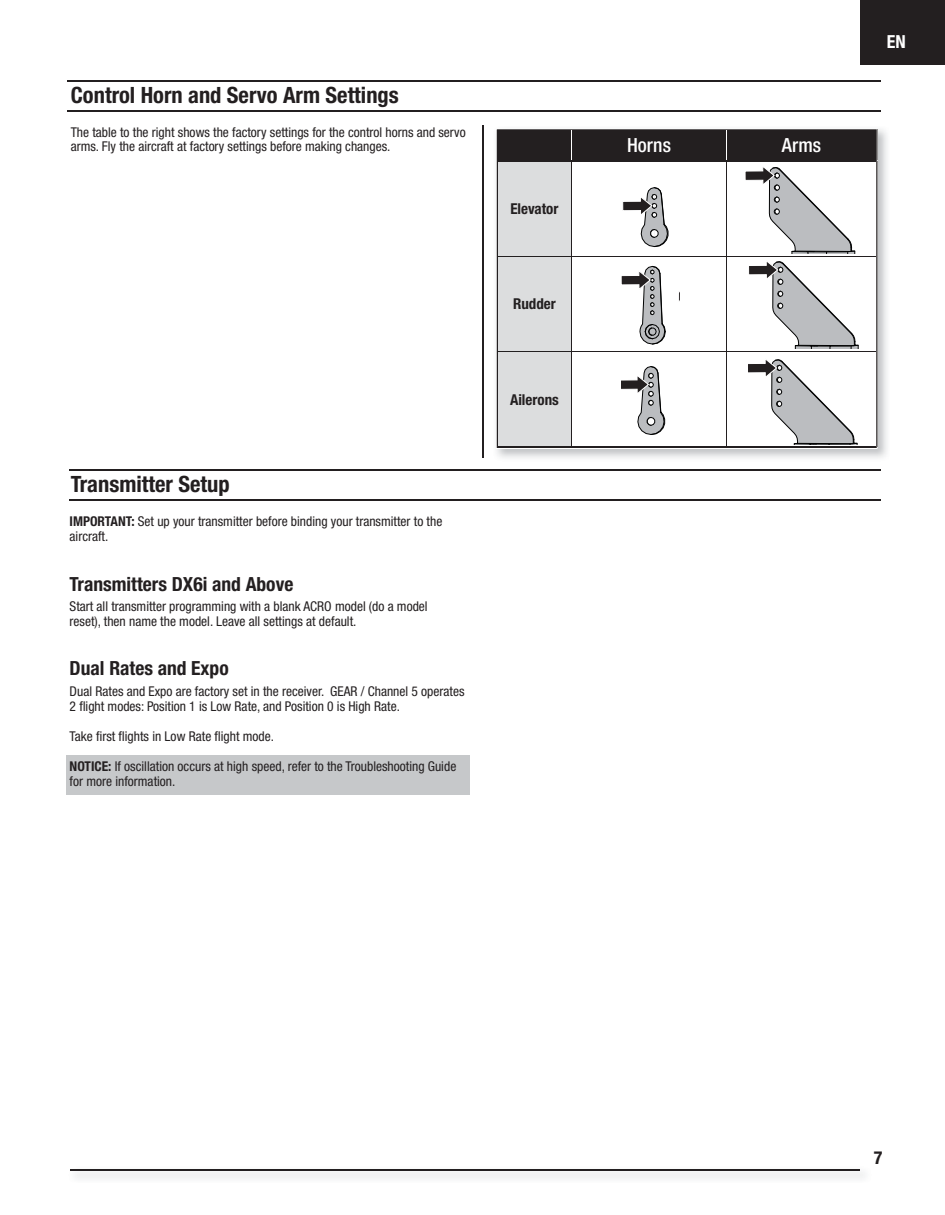
<style>
.page{position:relative;width:945px;height:1215px;background:#fff}
.page>*{position:absolute;margin:0;border:0;box-sizing:border-box;transform-origin:0 0}
.t1{font:700 condensed 22.5px "Helvetica Neue LT Std";color:#231f20}
.t2{font:700 condensed 19.5px "Helvetica Neue LT Std";color:#231f20}
.t3{font:500 condensed 19.5px "Helvetica Neue LT Std";color:#fff}
.t4{font:700 condensed 18px "Helvetica Neue LT Std";color:#fff}
.t5{font:700 condensed 18px "Helvetica Neue LT Std";color:#231f20}
.t6{font:700 condensed 15px "Helvetica Neue LT Std";color:#231f20}
.t7{font:condensed 13.5px/15px "Helvetica Neue LT Std";color:#231f20}
.s1{font-weight:700}
</style>
<div class="page">
<div style="left:860px;top:0;width:85px;height:64px;background:#231f20"></div>
<div style="left:70px;top:1169px;width:794px;height:9px;background:#f3f3f3"></div>
<hr style="left:71px;top:1169px;width:789px;height:2px;background:#231f20">
<div style="left:66px;top:755px;width:404px;height:40px;background:#c6c8ca"></div>
<hr style="left:68px;top:80px;width:813px;height:2px;background:#231f20">
<hr style="left:68px;top:110px;width:813px;height:2px;background:#231f20">
<svg style="left:496px;top:129px;width:382px;height:320px"></svg>
<hr style="left:482px;top:125px;width:2px;height:332px;background:#231f20">
<hr style="left:70px;top:499px;width:811px;height:1px;background:#231f20">
<hr style="left:70px;top:469px;width:811px;height:2px;background:#231f20">
<h1 class="t1" style="left:71px;top:87px;width:330px">Control Horn and Servo Arm Settings</h1>
<p class="t7" style="left:71px;top:127px;width:397px;line-height:13.5px">The table to the right shows the factory settings for the control horns and servo arms. Fly the aircraft at factory settings before making changes.</p>
<h2 class="t3" style="left:627px;top:138px;width:45px">Horns</h2>
<h2 class="t3" style="left:782px;top:138px;width:41px">Arms</h2>
<p class="t6" style="left:510px;top:203px;width:50px">Elevator</p>
<p class="t6" style="left:513px;top:299px;width:44px">Rudder</p>
<h1 class="t1" style="left:71px;top:476px;width:161px">Transmitter Setup</h1>
<p class="t7" style="left:70px;top:516px;width:374px"><span class="s1">IMPORTANT:</span> Set up your transmitter before binding your transmitter to the aircraft.</p>
<h2 class="t2" style="left:70px;top:577px;width:225px">Transmitters DX6i and Above</h2>
<p class="t7" style="left:70px;top:600px;width:360px">Start all transmitter programming with a blank ACRO model (do a model reset), then name the model. Leave all settings at default.</p>
<h2 class="t2" style="left:70px;top:661px;width:161px">Dual Rates and Expo</h2>
<p class="t7" style="left:70px;top:685px;width:396px">Dual Rates and Expo are factory set in the receiver. GEAR / Channel 5 operates<br>2 flight modes: Position 1 is Low Rate, and Position 0 is High Rate.</p>
<p class="t7" style="left:70px;top:730px;width:206px">Take first flights in Low Rate flight mode.</p>
<p class="t7" style="left:70px;top:760px;width:388px"><span class="s1">NOTICE:</span> If oscillation occurs at high speed, refer to the Troubleshooting Guide for more information.</p>
<p class="t6" style="left:510px;top:394px;width:50px">Ailerons</p>
<h3 class="t4" style="left:887px;top:35px;width:20px">EN</h3>
<h3 class="t5" style="left:874px;top:1152px;width:10px">7</h3>
</div>
